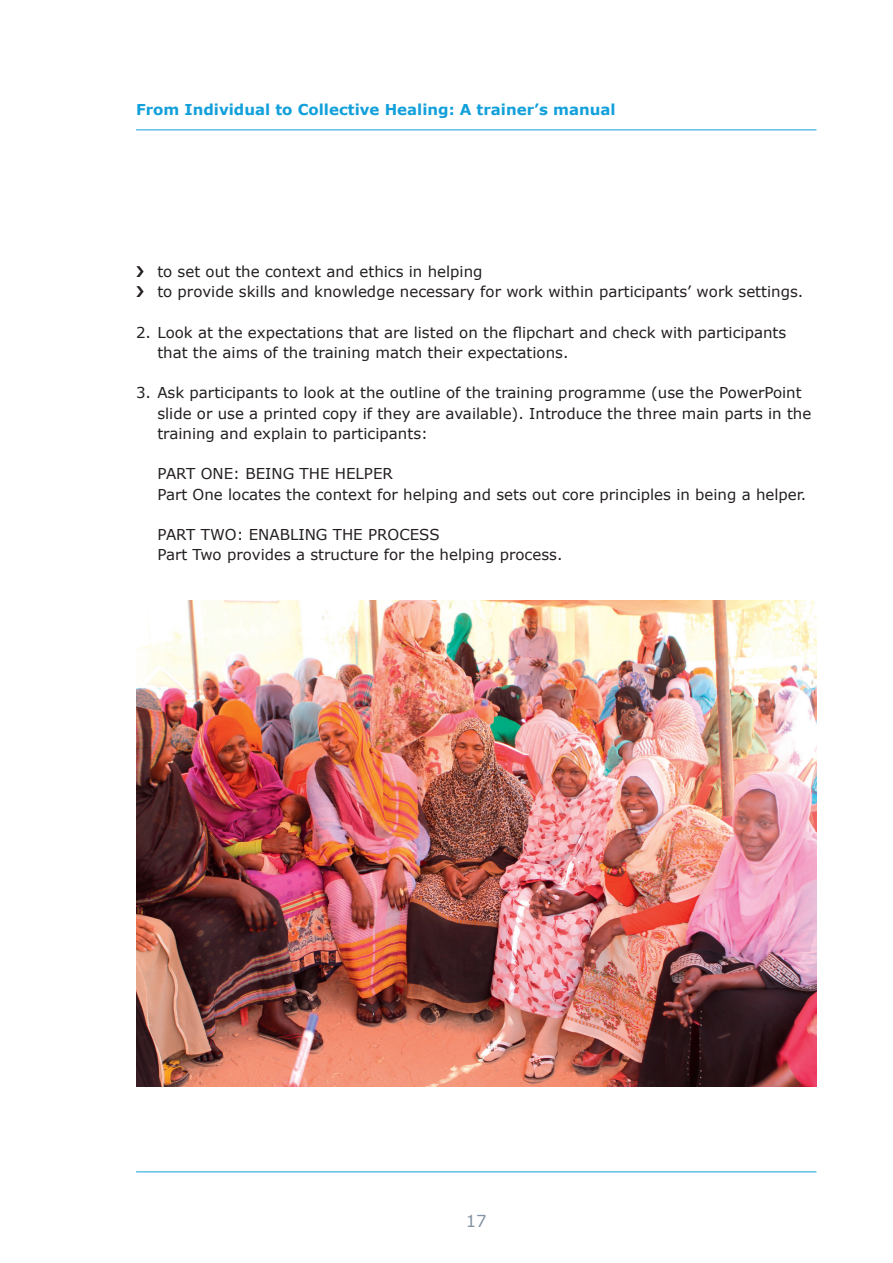
<style>
.page{position:relative;width:893px;height:1263px;background:#fff}
.page>*{position:absolute;margin:0;border:0;box-sizing:border-box;transform-origin:0 0}
.t1{font:16.5px "Verdana";color:#8494a4}
.t2{font:15px/20.2px "Verdana";color:#231f20}
.t3{font:700 15px "Verdana";color:#12a0db}
</style>
<div class="page">
<hr style="left:136px;top:1171px;width:680px;height:1px;background:#12a0db">
<hr style="left:136px;top:129px;width:680px;height:1px;background:#12a0db">
<img style="left:136px;top:601px;width:680px;height:486px">
<p class="t3" style="left:136px;top:100px;width:481px">From Individual to Collective Healing: A trainer’s manual</p>
<p class="t2" style="left:157px;top:261px;width:647px">to set out the context and ethics in helping<br>to provide skills and knowledge necessary for work within participants’ work settings.</p>
<p class="t2" style="left:157px;top:322px;width:630px;text-indent:-21px">2. Look at the expectations that are listed on the flipchart and check with participants that the aims of the training match their expectations.</p>
<p class="t2" style="left:157px;top:383px;width:656px;text-indent:-21px">3. Ask participants to look at the outline of the training programme (use the PowerPoint slide or use a printed copy if they are available). Introduce the three main parts in the training and explain to participants:</p>
<p class="t2" style="left:157px;top:464px;width:651px">PART ONE: BEING THE HELPER<br>Part One locates the context for helping and sets out core principles in being a helper.</p>
<p class="t2" style="left:157px;top:525px;width:407px">PART TWO: ENABLING THE PROCESS<br>Part Two provides a structure for the helping process.</p>
<p class="t1" style="left:466px;top:1211px;width:22px">17</p>
</div>
